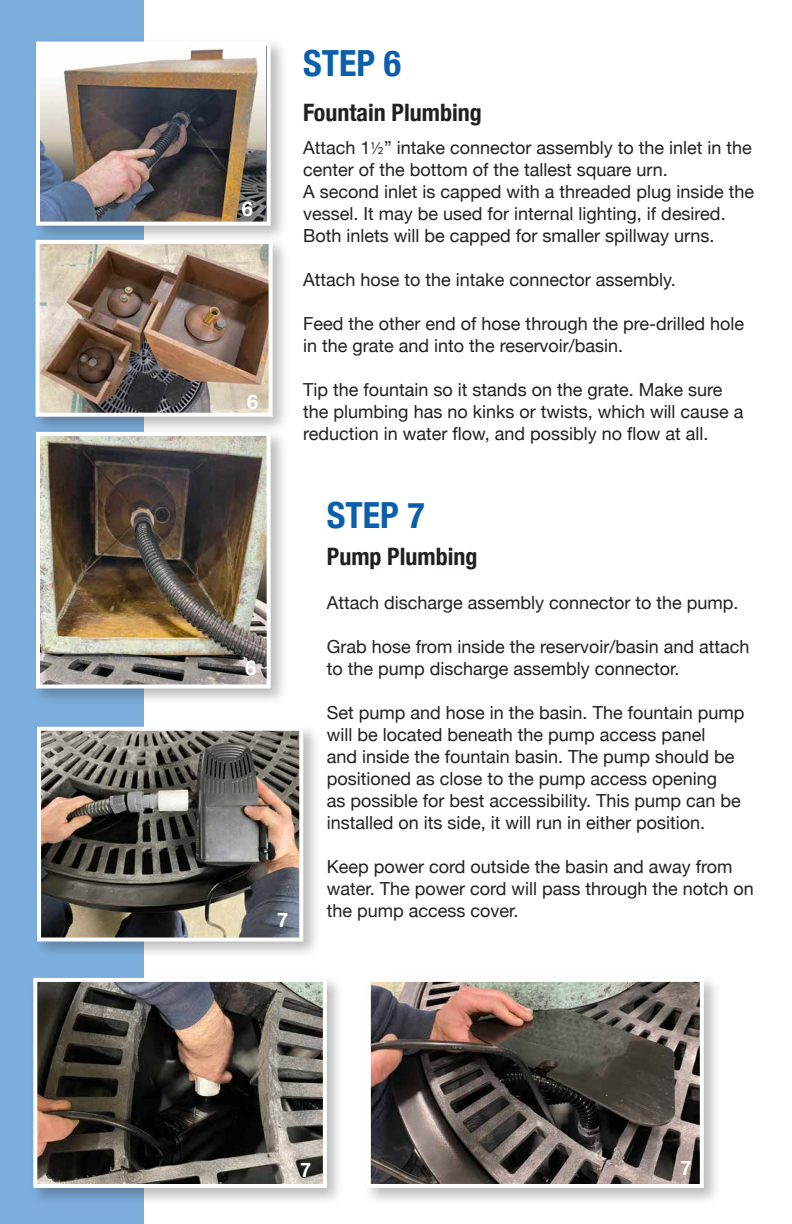
<style>
.page{position:relative;width:792px;height:1224px;background:#fff}
.page>*{position:absolute;margin:0;border:0;box-sizing:border-box;transform-origin:0 0}
.t1{font:700 condensed 36px "Helvetica Neue";color:#0a5eab}
.t2{font:700 condensed 24px "Helvetica Neue";color:#231f20}
.t3{font:700 20px "Helvetica Neue";color:#fff}
.t4{font:18px/22px "Helvetica Neue";color:#231f20}
.s1{font-family:"League Spartan";font-weight:100}
</style>
<div class="page">
<div style="left:0;top:0;width:144px;height:1224px;background:#7caedc"></div>
<div style="left:32px;top:428px;width:256px;height:279px;background:#231f20;opacity:.3"></div>
<img style="left:41px;top:437px;width:225px;height:246px">
<div style="left:36px;top:432px;width:235px;height:256px;border:4px solid #fff"></div>
<div style="left:32px;top:38px;width:256px;height:205px;background:#231f20;opacity:.3"></div>
<img style="left:41px;top:47px;width:225px;height:174px">
<div style="left:36px;top:42px;width:235px;height:184px;border:4px solid #fff"></div>
<div style="left:33px;top:723px;width:288px;height:237px;background:#231f20;opacity:.3"></div>
<img style="left:42px;top:732px;width:256px;height:205px">
<div style="left:37px;top:727px;width:266px;height:215px;border:4px solid #fff"></div>
<div style="left:29px;top:974px;width:316px;height:232px;background:#231f20;opacity:.3"></div>
<img style="left:38px;top:983px;width:284px;height:200px">
<div style="left:33px;top:978px;width:294px;height:210px;border:4px solid #fff"></div>
<div style="left:363px;top:974px;width:358px;height:232px;background:#231f20;opacity:.3"></div>
<img style="left:372px;top:983px;width:327px;height:200px">
<div style="left:367px;top:978px;width:337px;height:210px;border:4px solid #fff"></div>
<div style="left:32px;top:236px;width:259px;height:199px;background:#231f20;opacity:.3"></div>
<img style="left:41px;top:245px;width:227px;height:167px">
<div style="left:36px;top:240px;width:237px;height:177px;border:4px solid #fff"></div>
<p class="t3" style="left:242px;top:193px;width:13px">6</p>
<p class="t3" style="left:247px;top:386px;width:13px">6</p>
<h1 class="t1" style="left:303px;top:33px;width:99px">STEP 6</h1>
<h2 class="t2" style="left:303px;top:93px;width:180px">Fountain Plumbing</h2>
<p class="t4" style="left:303px;top:138px;width:452px">Attach 1<span class="s1">1/2</span>” intake connector assembly to the inlet in the center of the bottom of the tallest square urn.<br>A second inlet is capped with a threaded plug inside the vessel. It may be used for internal lighting, if desired.<br>Both inlets will be capped for smaller spillway urns.</p>
<p class="t4" style="left:303px;top:270px;width:374px">Attach hose to the intake connector assembly.</p>
<p class="t4" style="left:303px;top:314px;width:442px">Feed the other end of hose through the pre-drilled hole in the grate and into the reservoir/basin.</p>
<p class="t4" style="left:303px;top:380px;width:442px">Tip the fountain so it stands on the grate. Make sure the plumbing has no kinks or twists, which will cause a reduction in water flow, and possibly no flow at all.</p>
<p class="t3" style="left:245px;top:652px;width:13px">6</p>
<p class="t3" style="left:277px;top:904px;width:13px">7</p>
<h1 class="t1" style="left:327px;top:485px;width:99px">STEP 7</h1>
<h2 class="t2" style="left:327px;top:537px;width:152px">Pump Plumbing</h2>
<p class="t4" style="left:327px;top:593px;width:413px">Attach discharge assembly connector to the pump.</p>
<p class="t4" style="left:327px;top:637px;width:424px">Grab hose from inside the reservoir/basin and attach to the pump discharge assembly connector.</p>
<p class="t4" style="left:327px;top:703px;width:419px">Set pump and hose in the basin. The fountain pump will be located beneath the pump access panel<br>and inside the fountain basin. The pump should be positioned as close to the pump access opening<br>as possible for best accessibility. This pump can be installed on its side, it will run in either position.</p>
<p class="t4" style="left:327px;top:857px;width:429px">Keep power cord outside the basin and away from water. The power cord will pass through the notch on the pump access cover.</p>
<p class="t3" style="left:300px;top:1154px;width:13px">7</p>
<p class="t3" style="left:680px;top:1152px;width:13px">7</p>
</div>
